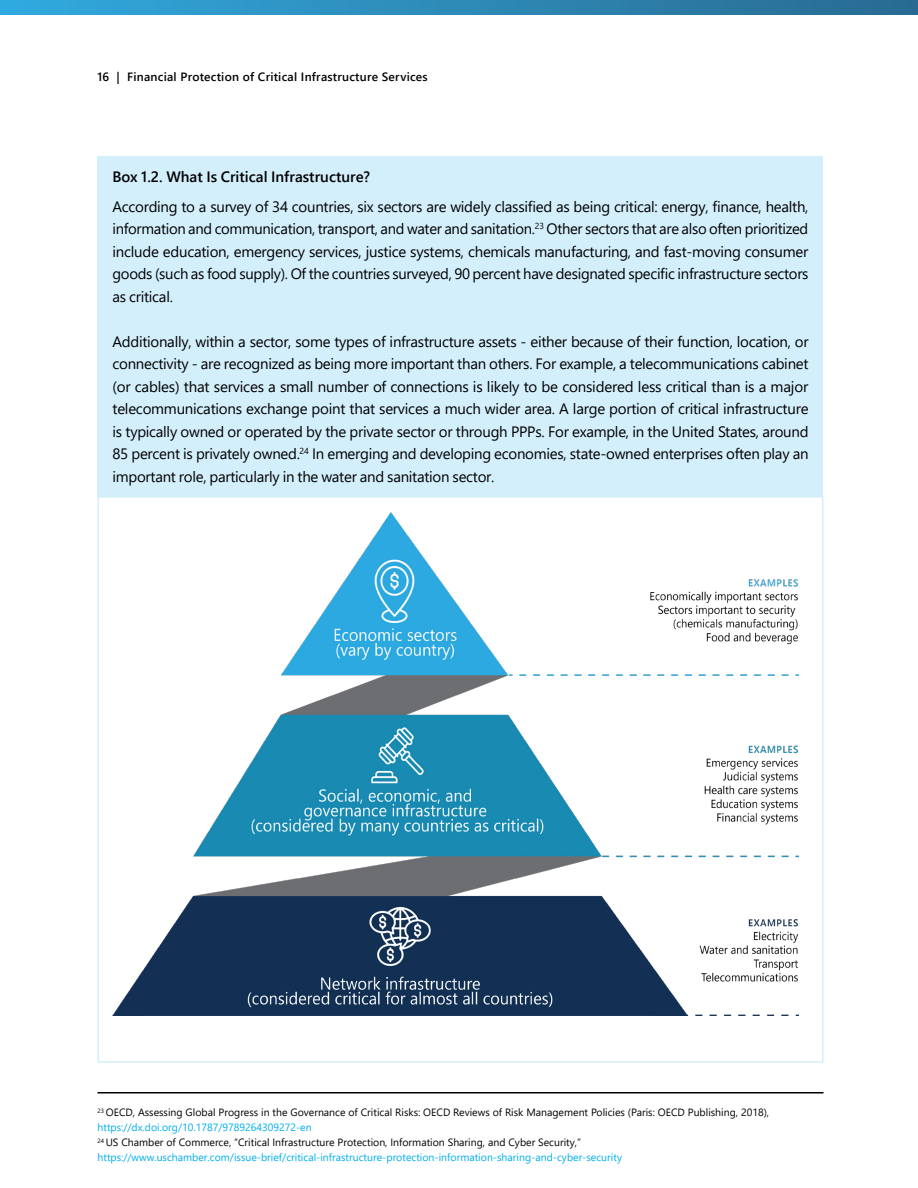
<style>
.page{position:relative;width:918px;height:1188px;background:#fff}
.page>*{position:absolute;margin:0;border:0;box-sizing:border-box;transform-origin:0 0}
.t1{font:15px/22.5px "Segoe UI";letter-spacing:-.02em;color:#000;text-align:justify}
.t2{font:600 15px "Segoe UI";color:#000}
.t3{font:600 12px "Segoe UI";letter-spacing:.02em;color:#000}
.t4{font:10.5px/15px "Segoe UI";color:#000}
.s1{color:#00aeef}
</style>
<div class="page">
<div style="left:98px;top:156px;width:726px;height:341px;background:#d4effc"></div>
<img style="left:113px;top:512px;width:685px;height:504px">
<hr style="left:98px;top:1092px;width:726px;height:2px;background:#000">
<svg style="left:0;top:0;width:918px;height:15px;background:#2d8ab7"></svg>
<p class="t3" style="left:98px;top:65px;width:332px">16 | Financial Protection of Critical Infrastructure Services</p>
<p class="t2" style="left:112px;top:162px;width:259px">Box 1.2. What Is Critical Infrastructure?</p>
<p class="t1" style="left:112px;top:194px;width:698px">According to a survey of 34 countries, six sectors are widely classified as being critical: energy, finance, health, information and communication, transport, and water and sanitation.<sup>23</sup> Other sectors that are also often prioritized include education, emergency services, justice systems, chemicals manufacturing, and fast-moving consumer goods (such as food supply). Of the countries surveyed, 90 percent have designated specific infrastructure sectors as critical.</p>
<p class="t1" style="left:112px;top:329px;width:698px">Additionally, within a sector, some types of infrastructure assets - either because of their function, location, or connectivity - are recognized as being more important than others. For example, a telecommunications cabinet (or cables) that services a small number of connections is likely to be considered less critical than is a major telecommunications exchange point that services a much wider area. A large portion of critical infrastructure is typically owned or operated by the private sector or through PPPs. For example, in the United States, around 85 percent is privately owned.<sup>24</sup> In emerging and developing economies, state-owned enterprises often play an important role, particularly in the water and sanitation sector.</p>
<p class="t4" style="left:98px;top:1104px;width:673px"><sup>23</sup> OECD, Assessing Global Progress in the Governance of Critical Risks: OECD Reviews of Risk Management Policies (Paris: OECD Publishing, 2018), <span class="s1">https://dx.doi.org/10.1787/9789264309272-en<br></span><sup>24</sup> US Chamber of Commerce, “Critical Infrastructure Protection, Information Sharing, and Cyber Security,” <span class="s1">https://www.uschamber.com/issue-brief/critical-infrastructure-protection-information-sharing-and-cyber-security</span></p>
</div>
